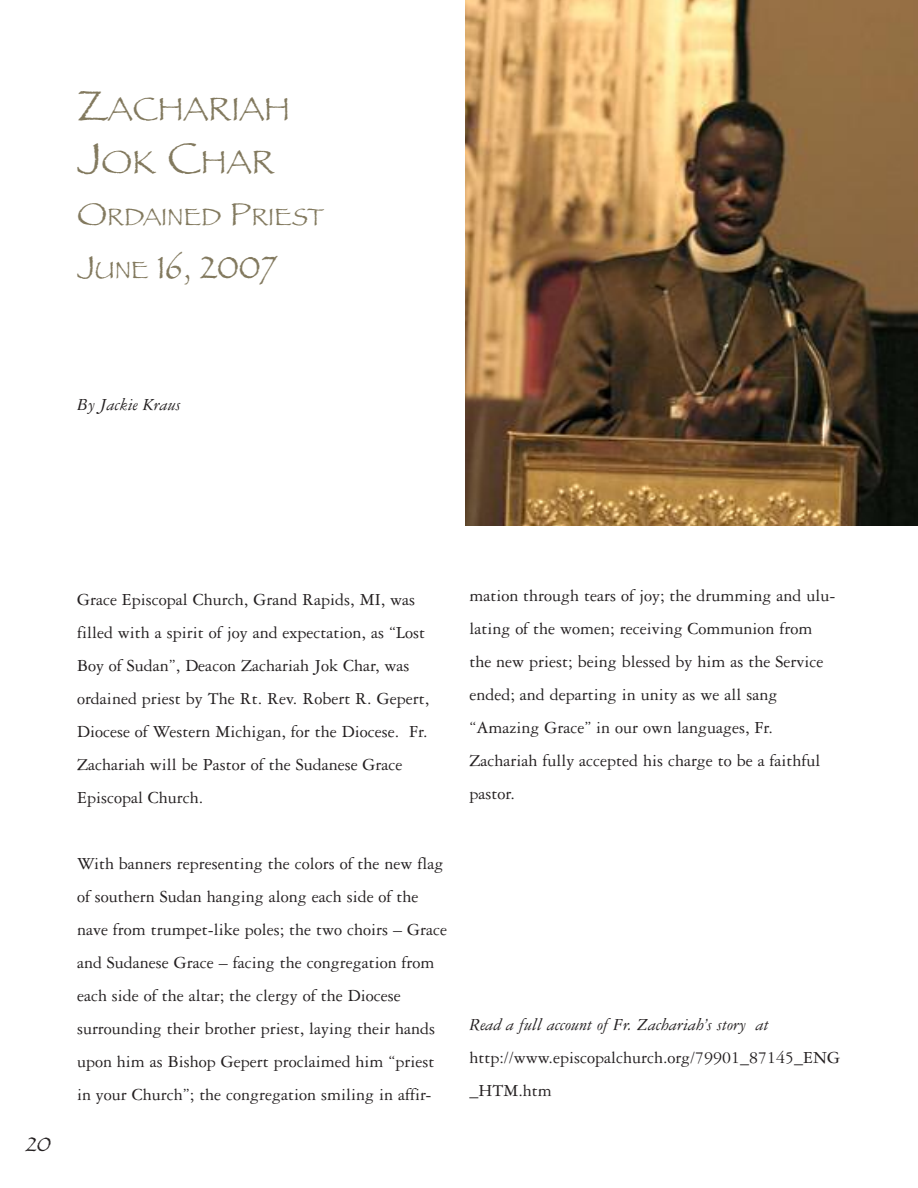
<style>
.page{position:relative;width:918px;height:1188px;background:#fff}
.page>*{position:absolute;margin:0;border:0;box-sizing:border-box;transform-origin:0 0}
.t1{font:33.75px/52.5px "Papyrus";color:#82795e}
.t2{font:33px "Papyrus";color:#82795e}
.t3{font:24.75px "Papyrus";color:#82795e}
.t4{font:italic 21px "Papyrus";color:#231f20}
.t5{font:18px/33px "Garamond Three";color:#231f20}
.t6{font:italic 18px "Garamond Three";color:#231f20}
.s1{font-size:45px}
.s2{font-size:33px}
.s3{font-size:24.75px}
</style>
<div class="page">
<img style="left:466px;top:0;width:452px;height:525px">
<h1 class="t1" style="left:77px;top:82px;width:215px"><span class="s1">Z</span>ACHARIAH<br><span class="s1">J</span>OK <span class="s1">C</span>HAR</h1>
<h3 class="t3" style="left:77px;top:202px;width:249px"><span class="s2">O</span>RDAINED <span class="s2">P</span>RIEST</h3>
<h2 class="t2" style="left:77px;top:247px;width:200px">J<span class="s3">UNE</span> 16, 2007</h2>
<p class="t6" style="left:77px;top:398px;width:105px">By Jackie Kraus</p>
<p class="t4" style="left:25px;top:1131px;width:33px">20</p>
<p class="t5" style="left:77px;top:584px;width:354px">Grace Episcopal Church, Grand Rapids, MI, was filled with a spirit of joy and expectation, as “Lost Boy of Sudan”, Deacon Zachariah Jok Char, was ordained priest by The Rt. Rev. Robert R. Gepert, Diocese of Western Michigan, for the Diocese. Fr.<br>Zachariah will be Pastor of the Sudanese Grace Episcopal Church.</p>
<p class="t5" style="left:77px;top:848px;width:372px">With banners representing the colors of the new flag of southern Sudan hanging along each side of the nave from trumpet-like poles; the two choirs – Grace and Sudanese Grace – facing the congregation from each side of the altar; the clergy of the Diocese surrounding their brother priest, laying their hands upon him as Bishop Gepert proclaimed him “priest in your Church”; the congregation smiling in affir-</p>
<p class="t5" style="left:469px;top:581px;width:368px">mation through tears of joy; the drumming and ulu&shy;lating of the women; receiving Communion from the new priest; being blessed by him as the Service ended; and departing in unity as we all sang “Amazing Grace” in our own languages, Fr.<br>Zachariah fully accepted his charge to be a faithful pastor.</p>
<p class="t6" style="left:469px;top:1019px;width:301px">Read a full account of Fr. Zachariah’s story at</p>
<p class="t5" style="left:469px;top:1043px;width:372px">http://www.episcopalchurch.org/79901_87145_ENG _HTM.htm</p>
</div>
